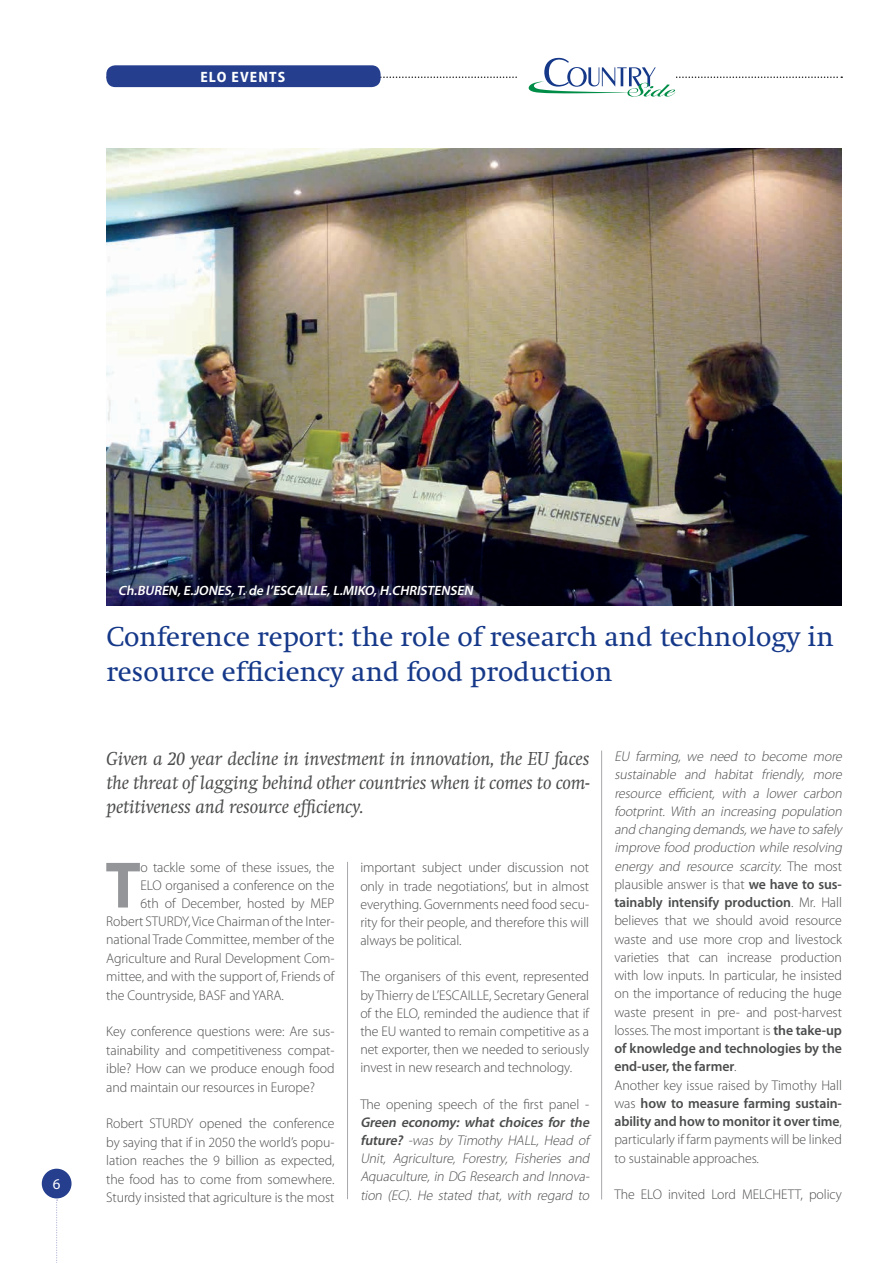
<style>
.page{position:relative;width:893px;height:1263px;background:#fff}
.page>*{position:absolute;margin:0;border:0;box-sizing:border-box;transform-origin:0 0}
.t1{font:700 66.15px "Myriad Pro";color:#939598}
.t2{font:28.5px/34.2px "Swift";color:#153889}
.t3{font:italic 19.5px/24px "Swift";letter-spacing:-.005em;color:#4b4c4d;text-align:justify}
.t4{font:700 semi-condensed 15px "Myriad Pro";letter-spacing:.08em;color:#fff}
.t5{font:15px "Myriad Pro";color:#fff}
.t6{font:300 14.1px/18.3px "Myriad Pro";letter-spacing:-.005em;color:#4b4c4d;text-align:justify}
.t7{font:italic 300 14.1px/18.1px "Myriad Pro";color:#4b4c4d}
.t8{font:italic 600 13.5px "Myriad Pro";color:#fff}
.s1{font-weight:600}
.s2{font-style:italic}
</style>
<div class="page">
<div style="left:43px;top:1169px;width:28px;height:29px;background:#253f8e;border-radius:50%"></div>
<div style="left:42px;top:1169px;width:30px;height:29px;border:2px solid #253f8e;border-radius:50%"></div>
<svg style="left:56px;top:1199px;width:2px;height:64px"></svg>
<hr style="left:347px;top:862px;width:1px;height:337px;background:#a8a9ad">
<hr style="left:601px;top:750px;width:1px;height:449px;background:#a8a9ad">
<svg style="left:107px;top:58px;width:735px;height:39px"></svg>
<div style="left:106px;top:65px;width:275px;height:22px;background:#253f8e;border-radius:9px"></div>
<img style="left:106px;top:149px;width:736px;height:457px">
<p class="t4" style="left:200px;top:68px;width:86px">ELO EVENTS</p>
<p class="t5" style="left:53px;top:1175px;width:9px">6</p>
<p class="t8" style="left:118px;top:583px;width:359px">Ch.BUREN,E.JONES,T.de l’ESCAILLE,L.MIKO,H.CHRISTENSEN</p>
<h2 class="t2" style="left:106px;top:621px;width:729px">Conference report: the role of research and technology in resource efficiency and food production</h2>
<h3 class="t3" style="left:106px;top:747px;width:484px">Given a 20 year decline in investment in innovation, the EU faces the threat of lagging behind other countries when it comes to com&shy;petitiveness and resource efficiency.</h3>
<h1 class="t1" style="left:105px;top:848px;width:37px">T</h1>
<p class="t6" style="left:141px;top:859px;width:195px">o tackle some of these issues, the</p>
<p class="t6" style="left:141px;top:876px;width:195px">ELO organised a conference on the</p>
<p class="t6" style="left:141px;top:894px;width:195px">6th of December, hosted by MEP</p>
<p class="t6" style="left:106px;top:912px;width:230px">Robert STURDY, Vice Chairman of the Inter-</p>
<p class="t6" style="left:106px;top:931px;width:230px">national Trade Committee, member of the</p>
<p class="t6" style="left:106px;top:949px;width:230px">Agriculture and Rural Development Com-</p>
<p class="t6" style="left:106px;top:967px;width:230px">mittee, and with the support of, Friends of</p>
<p class="t6" style="left:106px;top:986px;width:179px">the Countryside, BASF and YARA.</p>
<p class="t6" style="left:106px;top:1023px;width:230px">Key conference questions were: Are sus&shy;tainability and competitiveness compat&shy;ible? How can we produce enough food and maintain our resources in Europe?</p>
<p class="t6" style="left:106px;top:1115px;width:230px">Robert STURDY opened the conference by saying that if in 2050 the world’s popu&shy;lation reaches the 9 billion as expected, the food has to come from somewhere.<br>Sturdy insisted that agriculture is the most</p>
<p class="t6" style="left:360px;top:859px;width:230px">important subject under discussion not only in trade negotiations’, but in almost everything. Governments need food secu&shy;rity for their people, and therefore this will always be political.</p>
<p class="t6" style="left:360px;top:968px;width:230px">The organisers of this event, represented by Thierry de L’ESCAILLE, Secretary General of the ELO, reminded the audience that if the EU wanted to remain competitive as a net exporter, then we needed to seriously invest in new research and technology.</p>
<p class="t6" style="left:360px;top:1095px;width:230px">The opening speech of the first panel -</p>
<p class="t7" style="left:360px;top:1113px;width:233px"><span class="s1">Green economy: what choices for the future?</span> -was by Timothy HALL, Head of Unit, Agriculture, Forestry, Fisheries and Aquaculture, in DG Research and Innova&shy;tion (EC). He stated that, with regard to</p>
<p class="t6" style="left:614px;top:747px;width:232px;text-align:left"><span class="s2">EU farming, we need to become more sustainable and habitat friendly, more resource efficient, with a lower carbon footprint. With an increasing population and changing demands,we have to safely improve food production while resolving energy and resource scarcity.</span> T h e m o s t plausible answer is that <span class="s1">we have to sus&shy;tainably intensify production</span>. Mr. Hall believes that we should avoid resource waste and use more crop and livestock varieties that can increase production with low inputs. In particular, he insisted on the importance of reducing the huge waste present in pre- and post-harvest losses. The most important is <span class="s1">the take-up of knowledge and technologies by the end-user, the farmer</span>.<br>Another key issue raised by Timothy Hall was <span class="s1">how to measure farming sustain&shy;ability and how to monitor it over time</span>, particularly if farm payments will be linked to sustainable approaches.</p>
<p class="t6" style="left:614px;top:1185px;width:229px">The ELO invited Lord MELCHETT, policy</p>
</div>
